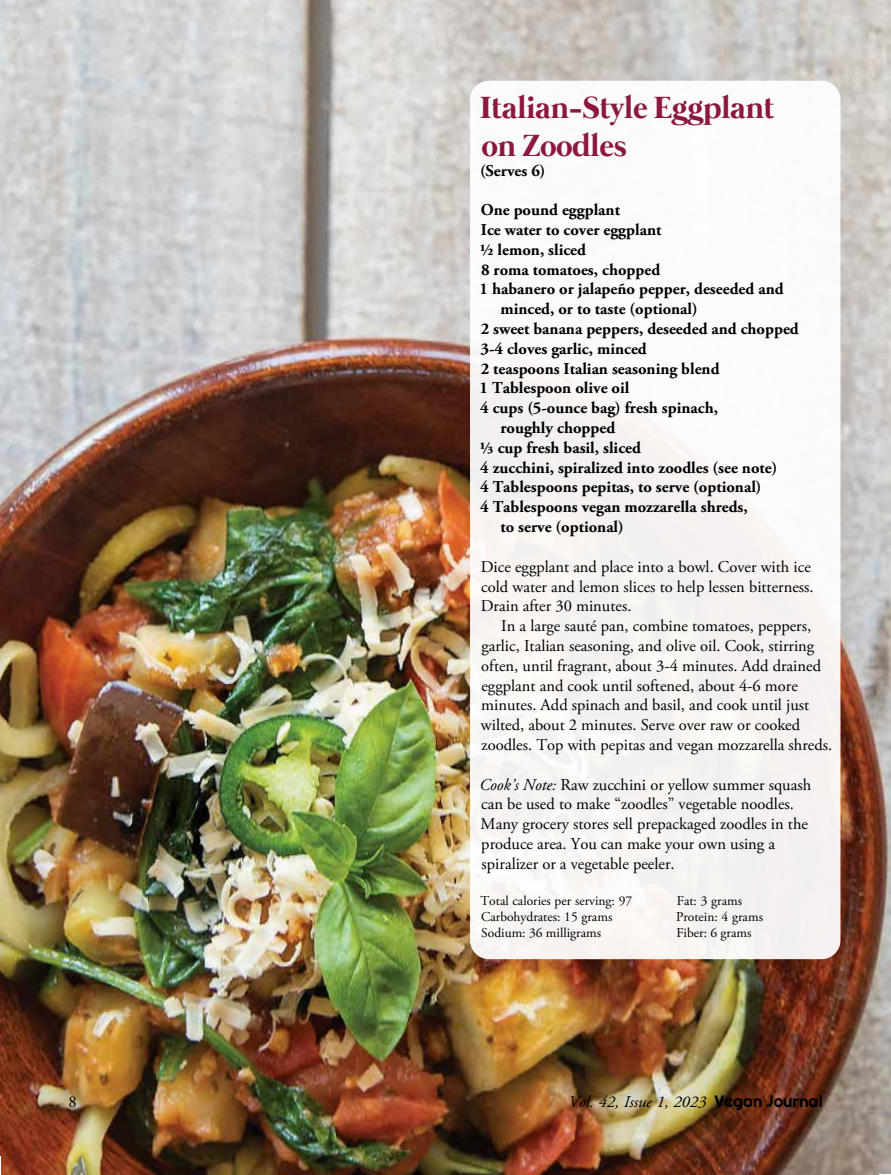
<style>
.page{position:relative;width:891px;height:1175px;background:#fff}
.page>*{position:absolute;margin:0;border:0;box-sizing:border-box;transform-origin:0 0}
.t1{font:700 31.5px/37.8px "Mermaid";color:#8c1841}
.t2{font:16.5px/19.8px "Adobe Garamond Pro";color:#000}
.t3{font:700 16.5px "Adobe Garamond Pro";color:#000}
.t4{font:italic 16.5px "Adobe Garamond Pro";color:#000}
.t5{font:13.5px "Adobe Garamond Pro";color:#000}
.s1{font-style:italic}
.s2{font-family:"Righteous";font-style:normal}
</style>
<div class="page">
<img style="left:0;top:0;width:891px;height:1174px">
<div style="left:470px;top:81px;width:370px;height:878px;background:#faf8f5;border-radius:19px"></div>
<h1 class="t1" style="left:480px;top:91px;width:296px">Italian-Style Eggplant on Zoodles</h1>
<p class="t3" style="left:480px;top:161px;width:67px">(Serves 6)</p>
<p class="t3" style="left:481px;top:200px;width:141px">One pound eggplant</p>
<p class="t3" style="left:481px;top:220px;width:182px">Ice water to cover eggplant</p>
<p class="t3" style="left:480px;top:240px;width:108px">1/2 lemon, sliced</p>
<p class="t3" style="left:481px;top:260px;width:181px">8 roma tomatoes, chopped</p>
<p class="t3" style="left:480px;top:279px;width:305px">1 habanero or jalapeño pepper, deseeded and</p>
<p class="t3" style="left:500px;top:299px;width:199px">minced, or to taste (optional)</p>
<p class="t3" style="left:481px;top:319px;width:320px">2 sweet banana peppers, deseeded and chopped</p>
<p class="t3" style="left:481px;top:339px;width:168px">3-4 cloves garlic, minced</p>
<p class="t3" style="left:481px;top:359px;width:240px">2 teaspoons Italian seasoning blend</p>
<p class="t3" style="left:480px;top:378px;width:151px">1 Tablespoon olive oil</p>
<p class="t3" style="left:480px;top:398px;width:239px">4 cups (5-ounce bag) fresh spinach,</p>
<p class="t3" style="left:500px;top:418px;width:116px">roughly chopped</p>
<p class="t3" style="left:480px;top:438px;width:163px">1/3 cup fresh basil, sliced</p>
<p class="t3" style="left:480px;top:458px;width:299px">4 zucchini, spiralized into zoodles (see note)</p>
<p class="t3" style="left:480px;top:477px;width:283px">4 Tablespoons pepitas, to serve (optional)</p>
<p class="t3" style="left:480px;top:497px;width:269px">4 Tablespoons vegan mozzarella shreds,</p>
<p class="t3" style="left:500px;top:517px;width:125px">to serve (optional)</p>
<p class="t2" style="left:481px;top:557px;width:334px">Dice eggplant and place into a bowl. Cover with ice cold water and lemon slices to help lessen bitterness.<br>Drain after 30 minutes.</p>
<p class="t2" style="left:481px;top:616px;width:353px;text-indent:20px">In a large sauté pan, combine tomatoes, peppers, garlic, Italian seasoning, and olive oil. Cook, stirring often, until fragrant, about 3-4 minutes. Add drained eggplant and cook until softened, about 4-6 more minutes. Add spinach and basil, and cook until just wilted, about 2 minutes. Serve over raw or cooked zoodles. Top with pepitas and vegan mozzarella shreds.</p>
<p class="t2" style="left:480px;top:775px;width:333px"><span class="s1">Cook’s Note:</span> Raw zucchini or yellow summer squash can be used to make “zoodles” vegetable noodles.<br>Many grocery stores sell prepackaged zoodles in the produce area. You can make your own using a spiralizer or a vegetable peeler.</p>
<p class="t5" style="left:480px;top:892px;width:153px">Total calories per serving: 97</p>
<p class="t5" style="left:677px;top:892px;width:67px">Fat: 3 grams</p>
<p class="t5" style="left:481px;top:908px;width:133px">Carbohydrates: 15 grams</p>
<p class="t5" style="left:676px;top:908px;width:88px">Protein: 4 grams</p>
<p class="t5" style="left:481px;top:925px;width:121px">Sodium: 36 milligrams</p>
<p class="t5" style="left:676px;top:925px;width:77px">Fiber: 6 grams</p>
<p class="t2" style="left:68px;top:1092px;width:10px">8</p>
<p class="t4" style="left:569px;top:1092px;width:255px">Vol. 42, Issue 1, 2023 <span class="s2">Vegan Journal</span></p>
</div>
